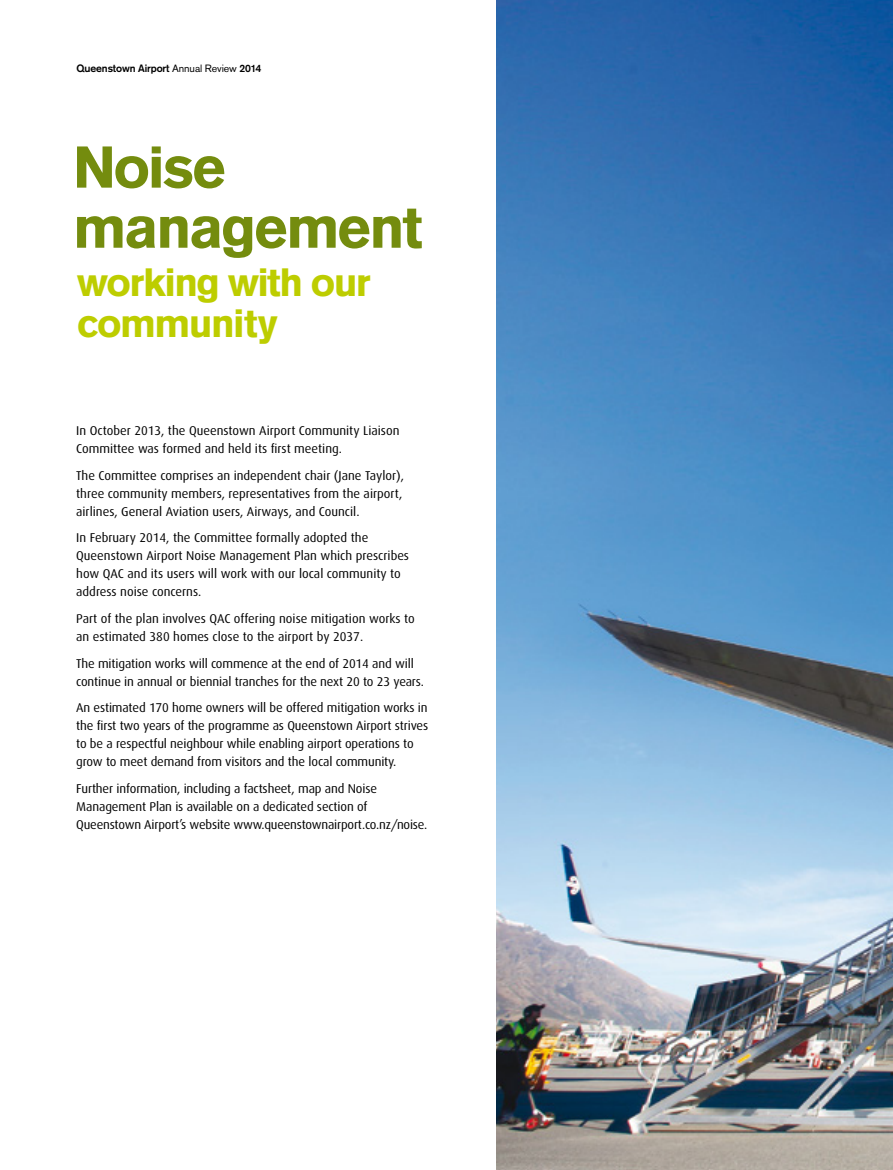
<style>
.page{position:relative;width:893px;height:1170px;background:#fff}
.page>*{position:absolute;margin:0;border:0;box-sizing:border-box;transform-origin:0 0}
.t1{font:900 57.75px/60px "Akzidenz Grotesk";letter-spacing:-.04em;color:#748c0e}
.t2{font:900 38.85px/41px "Akzidenz Grotesk";letter-spacing:-.04em;color:#bdcd00}
.t3{font:12.75px/18px "Dax";letter-spacing:-.01em;color:#000}
.t4{font:700 10.5px "Akzidenz Grotesk";letter-spacing:-.01em;color:#000}
.s1{font-family:"Akzidenz Grotesk BE";font-weight:400}
</style>
<div class="page">
<img style="left:496px;top:0;width:397px;height:1169px">
<p class="t4" style="left:77px;top:62px;width:186px">Queenstown Airport <span class="s1">Annual Review</span> 2014</p>
<h1 class="t1" style="left:73px;top:137px;width:351px">Noise management</h1>
<h2 class="t2" style="left:77px;top:262px;width:295px">working with our community</h2>
<p class="t3" style="left:76px;top:422px;width:325px">In October 2013, the Queenstown Airport Community Liaison<br>Committee was formed and held its first meeting.</p>
<p class="t3" style="left:76px;top:466px;width:329px">The Committee comprises an independent chair (Jane Taylor), three community members, representatives from the airport, airlines, General Aviation users, Airways, and Council.</p>
<p class="t3" style="left:76px;top:529px;width:334px">In February 2014, the Committee formally adopted the Queenstown Airport Noise Management Plan which prescribes how QAC and its users will work with our local community to address noise concerns.</p>
<p class="t3" style="left:76px;top:609px;width:340px">Part of the plan involves QAC offering noise mitigation works to an estimated 380 homes close to the airport by 2037.</p>
<p class="t3" style="left:76px;top:654px;width:349px">The mitigation works will commence at the end of 2014 and will continue in annual or biennial tranches for the next 20 to 23 years.</p>
<p class="t3" style="left:76px;top:698px;width:354px">An estimated 170 home owners will be offered mitigation works in the first two years of the programme as Queenstown Airport strives to be a respectful neighbour while enabling airport operations to grow to meet demand from visitors and the local community.</p>
<p class="t3" style="left:76px;top:779px;width:353px">Further information, including a factsheet, map and Noise<br>Management Plan is available on a dedicated section of<br>Queenstown Airport’s website www.queenstownairport.co.nz/noise.</p>
</div>
